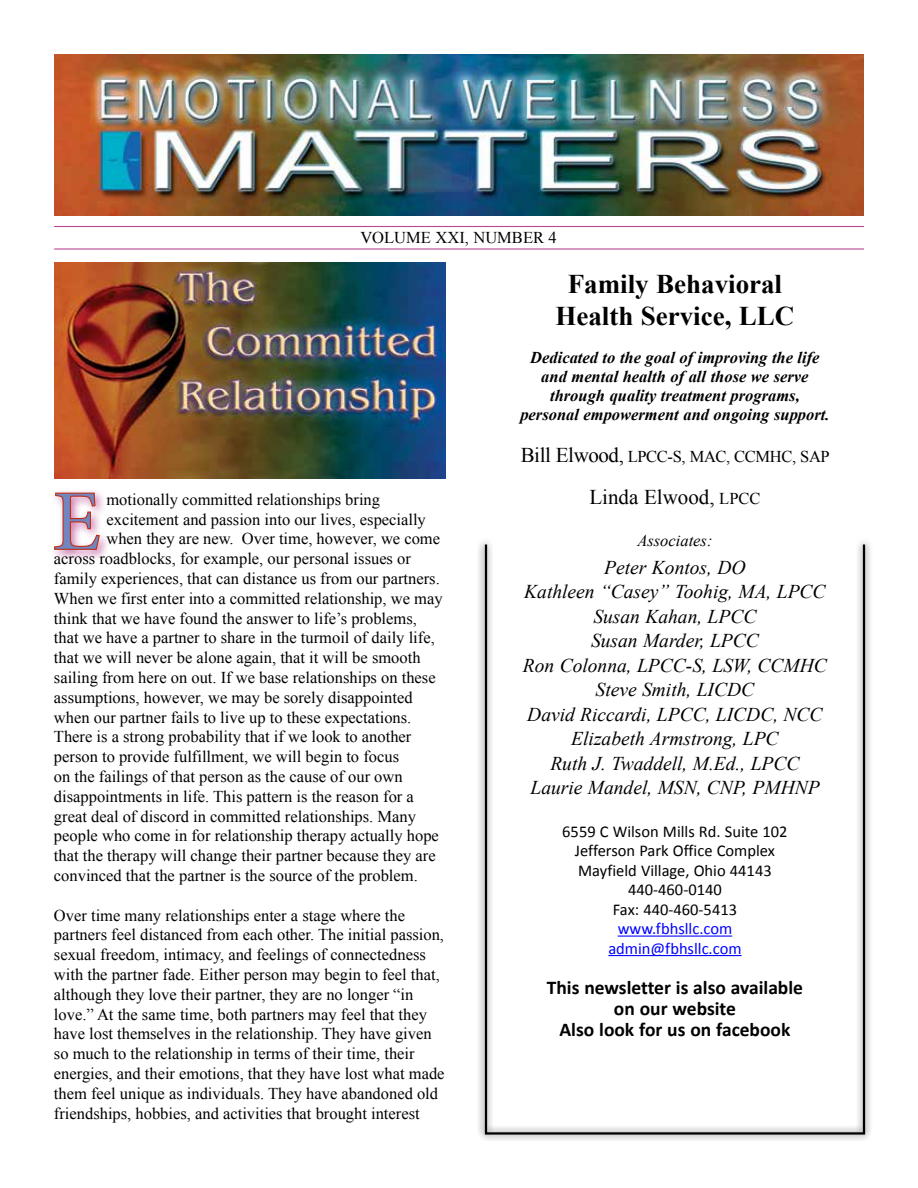
<style>
.page{position:relative;width:918px;height:1188px;background:#fff}
.page>*{position:absolute;margin:0;border:0;box-sizing:border-box;transform-origin:0 0}
.t1{font:700 27px/31.2px "Times New Roman";color:#000;text-align:center}
.t2{font:21px "Times New Roman";color:#000}
.t3{font:italic 19.5px/24.5px "Times New Roman";color:#000;text-align:center}
.t4{font:700 19.5px/21px "Calibri";color:#000;text-align:center}
.t5{font:16.5px/19.8px "Times New Roman";color:#000}
.t6{font:italic 700 16.5px/19px "Times New Roman";color:#000;text-align:center}
.t7{font:16.5px/19.5px "Calibri";color:#000;text-align:center}
.t8{font:16.5px/19.5px "Calibri";color:#00f;text-align:center}
.t9{font:16.5px "Times New Roman";letter-spacing:-.02em;color:#000}
.t10{font:italic 16.5px "Times New Roman";color:#000}
.s1{font-size:21px}
.s2{font-size:16.5px}
</style>
<div class="page">
<img style="left:54px;top:262px;width:392px;height:216px">
<div style="left:477px;top:537px;width:397px;height:606px;background:#000;opacity:.75"></div>
<div style="left:485px;top:543px;width:380px;height:592px;border:2px solid #000"></div>
<div style="left:50px;top:488px;width:61px;height:74px;background:#b84b92;opacity:.75"></div>
<svg style="left:53px;top:492px;width:48px;height:58px"></svg>
<img style="left:54px;top:54px;width:810px;height:162px">
<div style="left:501px;top:265px;width:348px;height:852px;background:#fff"></div>
<hr style="left:618px;top:936px;width:114px;height:1px;background:#00f">
<hr style="left:608px;top:955px;width:134px;height:1px;background:#00f">
<hr style="left:54px;top:226px;width:810px;height:1px;background:#b84b92">
<hr style="left:54px;top:248px;width:810px;height:2px;background:#b84b92">
<p class="t5" style="left:360px;top:228px;width:198px">VOLUME XXI, NUMBER 4</p>
<p class="t5" style="left:106px;top:489px;width:275px">motionally committed relationships bring</p>
<p class="t5" style="left:106px;top:509px;width:321px">excitement and passion into our lives, especially</p>
<p class="t5" style="left:106px;top:529px;width:335px">when they are new. Over time, however, we come</p>
<p class="t5" style="left:54px;top:548px;width:358px">across roadblocks, for example, our personal issues or</p>
<p class="t5" style="left:54px;top:568px;width:387px">family experiences, that can distance us from our partners.</p>
<p class="t5" style="left:54px;top:588px;width:390px">When we first enter into a committed relationship, we may</p>
<p class="t5" style="left:54px;top:608px;width:364px">think that we have found the answer to life’s problems,</p>
<p class="t5" style="left:54px;top:628px;width:382px">that we have a partner to share in the turmoil of daily life,</p>
<p class="t5" style="left:54px;top:647px;width:368px">that we will never be alone again, that it will be smooth</p>
<p class="t5" style="left:54px;top:667px;width:383px">sailing from here on out. If we base relationships on these</p>
<p class="t5" style="left:54px;top:687px;width:360px">assumptions, however, we may be sorely disappointed</p>
<p class="t5" style="left:54px;top:707px;width:359px">when our partner fails to live up to these expectations.</p>
<p class="t5" style="left:54px;top:727px;width:359px">There is a strong probability that if we look to another</p>
<p class="t5" style="left:54px;top:746px;width:347px">person to provide fulfillment, we will begin to focus</p>
<p class="t5" style="left:54px;top:766px;width:350px">on the failings of that person as the cause of our own</p>
<p class="t5" style="left:54px;top:786px;width:361px">disappointments in life. This pattern is the reason for a</p>
<p class="t5" style="left:54px;top:806px;width:364px">great deal of discord in committed relationships. Many</p>
<p class="t5" style="left:54px;top:826px;width:386px">people who come in for relationship therapy actually hope</p>
<p class="t5" style="left:54px;top:845px;width:383px">that the therapy will change their partner because they are</p>
<p class="t5" style="left:54px;top:865px;width:365px">convinced that the partner is the source of the problem.</p>
<p class="t5" style="left:54px;top:905px;width:392px">Over time many relationships enter a stage where the partners feel distanced from each other. The initial passion, sexual freedom, intimacy, and feelings of connectedness with the partner fade. Either person may begin to feel that, although they love their partner, they are no longer “in love.” At the same time, both partners may feel that they have lost themselves in the relationship. They have given so much to the relationship in terms of their time, their energies, and their emotions, that they have lost what made them feel unique as individuals. They have abandoned old friendships, hobbies, and activities that brought interest</p>
<h1 class="t1" style="left:555px;top:268px;width:241px">Family Behavioral<br>Health Service, LLC</h1>
<p class="t6" style="left:520px;top:347px;width:311px">Dedicated to the goal of improving the life and mental health of all those we serve through quality treatment programs, personal empowerment and ongoing support.</p>
<p class="t9" style="left:521px;top:445px;width:311px"><span class="s1">Bill Elwood,</span> LPCC-S, MAC, CCMHC, SAP</p>
<p class="t2" style="left:589px;top:483px;width:173px">Linda Elwood, <span class="s2">LPCC</span></p>
<p class="t10" style="left:637px;top:529px;width:77px">Associates:</p>
<p class="t3" style="left:523px;top:554px;width:306px">Peter Kontos, DO<br>Kathleen “Casey” Toohig, MA, LPCC<br>Susan Kahan, LPCC<br>Susan Marder, LPCC<br>Ron Colonna, LPCC-S, LSW, CCMHC<br>Steve Smith, LICDC<br>David Riccardi, LPCC, LICDC, NCC<br>Elizabeth Armstrong, LPC<br>Ruth J. Twaddell, M.Ed., LPCC<br>Laurie Mandel, MSN, CNP, PMHNP</p>
<p class="t7" style="left:562px;top:822px;width:227px">6559 C Wilson Mills Rd. Suite 102<br>Jefferson Park Office Complex<br>Mayfield Village, Ohio 44143<br>440-460-0140<br>Fax: 440-460-5413</p>
<p class="t8" style="left:608px;top:919px;width:135px">www.fbhsllc.com admin@fbhsllc.com</p>
<p class="t4" style="left:547px;top:977px;width:258px">This newsletter is also available on our website<br>Also look for us on facebook</p>
</div>
